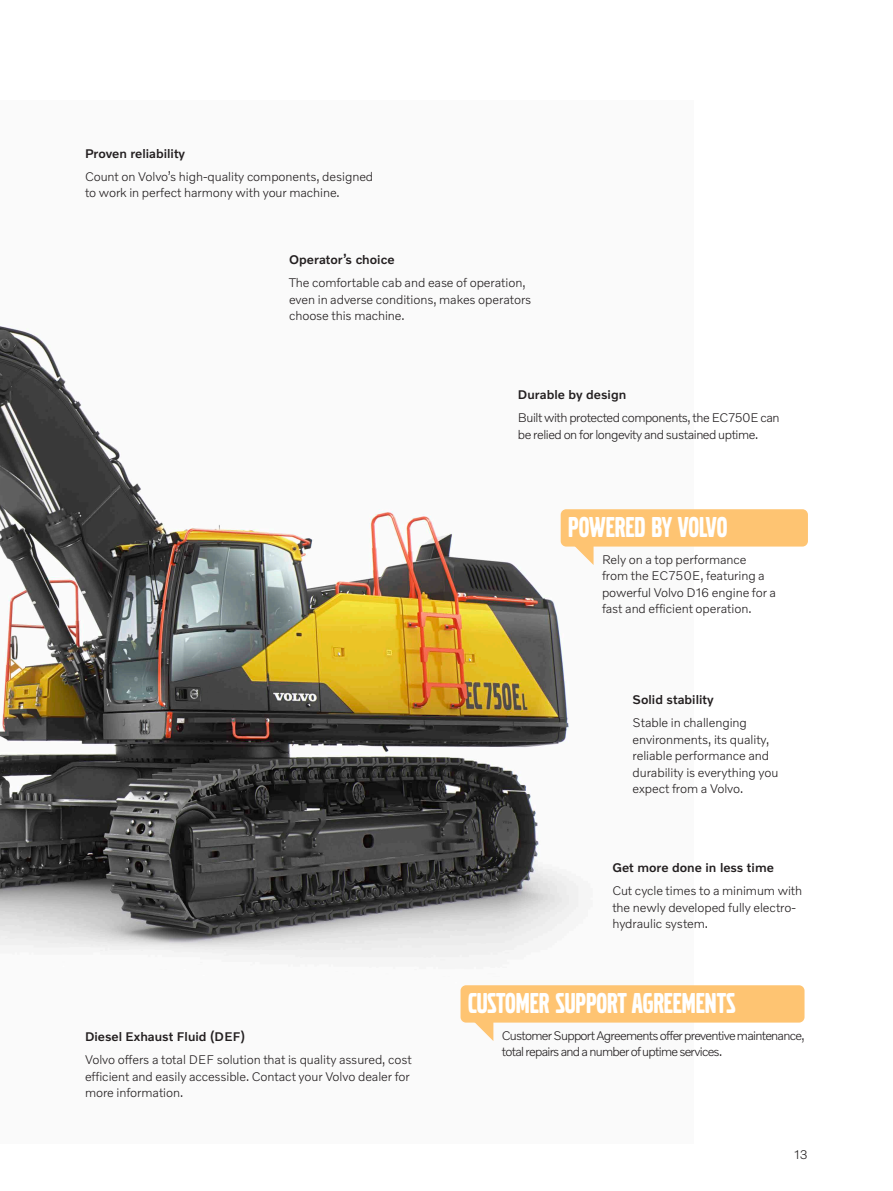
<style>
.page{position:relative;width:893px;height:1191px;background:#fff}
.page>*{position:absolute;margin:0;border:0;box-sizing:border-box;transform-origin:0 0}
.t1{font:30px "Volvo Broad Pro";color:#fff}
.t2{font:300 12.75px/16.5px "Volvo Novum";letter-spacing:-.005em;color:#231f20}
.t3{font:500 12.75px "Volvo Novum";color:#231f20}
.t4{font:300 12.75px/16.5px "Volvo Novum";letter-spacing:-.055em;color:#231f20}
.t5{font:300 12.75px/16.5px "Volvo Novum";letter-spacing:-.035em;color:#231f20}
</style>
<div class="page">
<img style="left:0;top:326px;width:694px;height:715px">
<div style="left:561px;top:509px;width:247px;height:37px;background:#fec472;border-radius:6px"></div>
<svg style="left:574px;top:546px;width:20px;height:19px"></svg>
<div style="left:460px;top:985px;width:344px;height:37px;background:#fec472;border-radius:6px"></div>
<svg style="left:474px;top:1022px;width:19px;height:19px"></svg>
<p class="t3" style="left:85px;top:145px;width:102px">Proven reliability</p>
<p class="t2" style="left:85px;top:167px;width:290px">Count on Volvo’s high-quality components, designed to work in perfect harmony with your machine.</p>
<p class="t3" style="left:289px;top:252px;width:107px">Operator’s choice</p>
<p class="t2" style="left:289px;top:274px;width:244px">The comfortable cab and ease of operation, even in adverse conditions, makes operators choose this machine.</p>
<p class="t3" style="left:518px;top:387px;width:110px">Durable by design</p>
<p class="t5" style="left:518px;top:409px;width:263px">Built with protected components, the EC750E can be relied on for longevity and sustained uptime.</p>
<h1 class="t1" style="left:568px;top:513px;width:161px">POWERED BY VOLVO</h1>
<p class="t2" style="left:602px;top:550px;width:176px">Rely on a top performance<br>from the EC750E, featuring a powerful Volvo D16 engine for a fast and efficient operation.</p>
<p class="t3" style="left:632px;top:691px;width:83px">Solid stability</p>
<p class="t2" style="left:632px;top:714px;width:147px">Stable in challenging environments, its quality, reliable performance and durability is everything you expect from a Volvo.</p>
<p class="t3" style="left:612px;top:860px;width:163px">Get more done in less time</p>
<p class="t2" style="left:612px;top:882px;width:191px">Cut cycle times to a minimum with the newly developed fully electro&shy;hydraulic system.</p>
<p class="t3" style="left:85px;top:1028px;width:162px">Diesel Exhaust Fluid (DEF)</p>
<p class="t2" style="left:85px;top:1051px;width:328px">Volvo offers a total DEF solution that is quality assured, cost efficient and easily accessible. Contact your Volvo dealer for more information.</p>
<h1 class="t1" style="left:468px;top:989px;width:269px">CUSTOMER SUPPORT AGREEMENTS</h1>
<p class="t4" style="left:502px;top:1026px;width:304px">Customer Support Agreements offer preventive maintenance, total repairs and a number of uptime services.</p>
<p class="t2" style="left:794px;top:1146px;width:15px">13</p>
</div>
